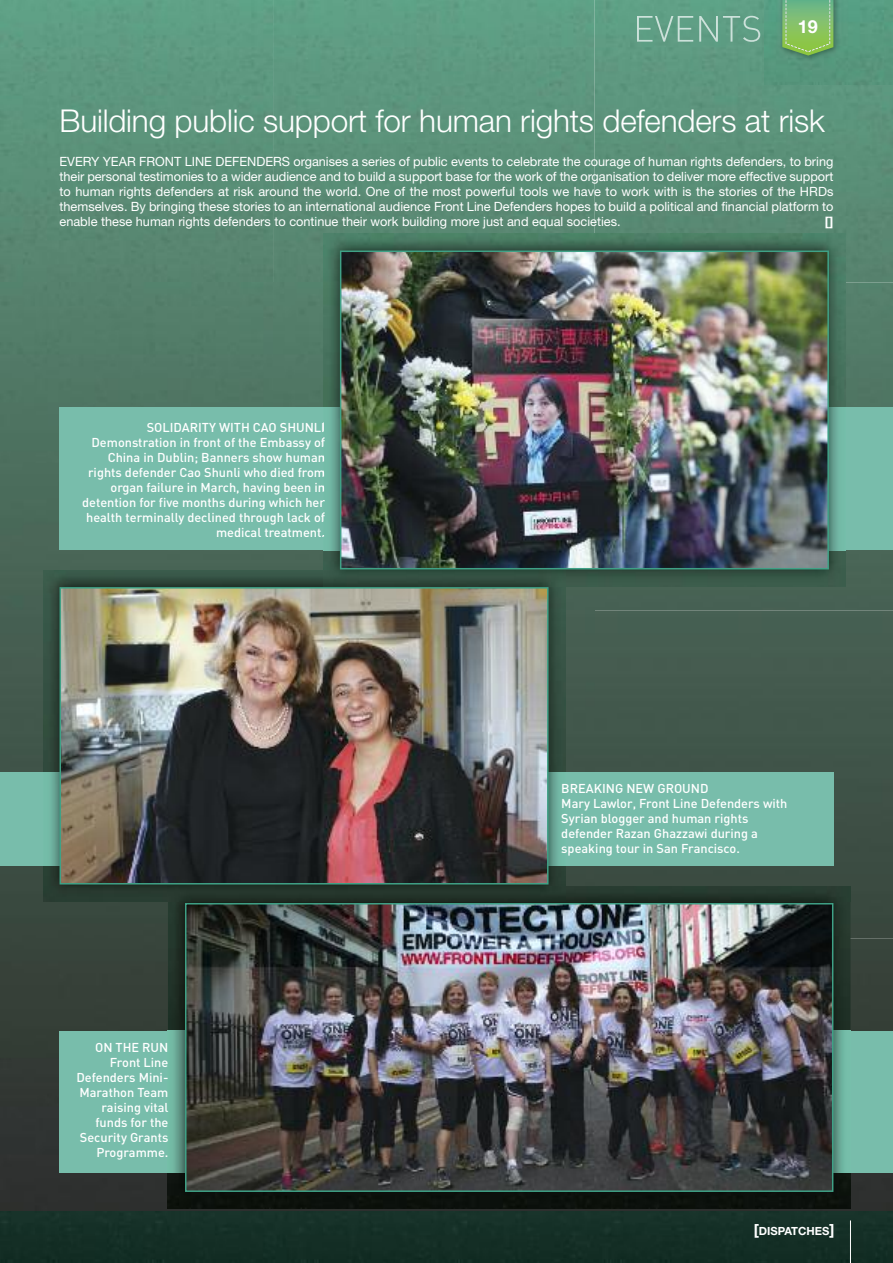
<style>
.page{position:relative;width:893px;height:1263px;background:#fff}
.page>*{position:absolute;margin:0;border:0;box-sizing:border-box;transform-origin:0 0}
.t1{font:300 31.5px "Helvetica Neue";letter-spacing:-.005em;color:#fff}
.t2{font:700 18px "Helvetica Neue";color:#fff}
.t3{font:12.75px/15px "Helvetica Neue";color:#fff;text-align:justify}
.t4{font:500 12.75px/15px "DIN";color:#fff;text-align:right}
.t5{font:700 12.75px "Helvetica Neue";color:#fff}
.t6{font:700 11.25px "Helvetica Neue";color:#fff}
.s1{font-size:15px}
</style>
<div class="page">
<img style="left:0;top:0;width:893px;height:1212px">
<div style="left:0;top:1212px;width:893px;height:51px;background:#142f26"></div>
<img style="left:637px;top:16px;width:123px;height:26px">
<hr style="left:850px;top:1220px;width:1px;height:43px;background:#fff">
<div style="left:765px;top:0;width:127px;height:84px;background:#56987d"></div>
<svg style="left:782px;top:0;width:51px;height:56px;background:#7fbb6b"></svg>
<div style="left:60px;top:408px;width:833px;height:142px;background:#78bdab"></div>
<div style="left:0;top:772px;width:833px;height:93px;background:#78bdab"></div>
<div style="left:60px;top:1030px;width:833px;height:142px;background:#78bdab"></div>
<img style="left:565px;top:550px;width:280px;height:36px">
<img style="left:323px;top:550px;width:242px;height:20px">
<img style="left:323px;top:234px;width:522px;height:316px">
<img style="left:343px;top:254px;width:483px;height:312px">
<div style="left:340px;top:251px;width:489px;height:318px;border:2px solid #3fa186"></div>
<img style="left:43px;top:570px;width:522px;height:316px">
<img style="left:43px;top:886px;width:125px;height:15px">
<img style="left:63px;top:590px;width:483px;height:291px">
<div style="left:60px;top:587px;width:489px;height:297px;border:2px solid #3fa186"></div>
<img style="left:168px;top:886px;width:682px;height:323px">
<img style="left:188px;top:906px;width:642px;height:283px">
<div style="left:185px;top:903px;width:648px;height:289px;border:2px solid #3fa186"></div>
<h2 class="t2" style="left:798px;top:15px;width:22px">19</h2>
<h1 class="t1" style="left:60px;top:101px;width:767px">Building public support for human rights defenders at risk</h1>
<p class="t3" style="left:60px;top:153px;width:775px">EVERY YEAR FRONT LINE DEFENDERS organises a series of public events to celebrate the courage of human rights defenders, to bring their personal testimonies to a wider audience and to build a support base for the work of the organisation to deliver more effective support to human rights defenders at risk around the world. One of the most powerful tools we have to work with is the stories of the HRDs themselves. By bringing these stories to an international audience Front Line Defenders hopes to build a political and financial platform to enable these human rights defenders to continue their work building more just and equal societies.</p>
<p class="t5" style="left:825px;top:217px;width:10px">[]</p>
<p class="t4" style="left:82px;top:420px;width:244px">SOLIDARITY WITH CAO SHUNLI Demonstration in front of the Embassy of China in Dublin; Banners show human rights defender Cao Shunli who died from organ failure in March, having been in detention for five months during which her health terminally declined through lack of medical treatment.</p>
<p class="t4" style="left:76px;top:1040px;width:93px">ON THE RUN<br>Front Line<br>Defenders Mini-<br>Marathon Team raising vital funds for the<br>Security Grants<br>Programme.</p>
<p class="t4" style="left:561px;top:781px;width:228px;text-align:left">BREAKING NEW GROUND<br>Mary Lawlor, Front Line Defenders with<br>Syrian blogger and human rights defender Razan Ghazzawi during a speaking tour in San Francisco.</p>
<p class="t6" style="left:754px;top:1224px;width:82px"><span class="s1">[</span>DISPATCHES<span class="s1">]</span></p>
</div>
